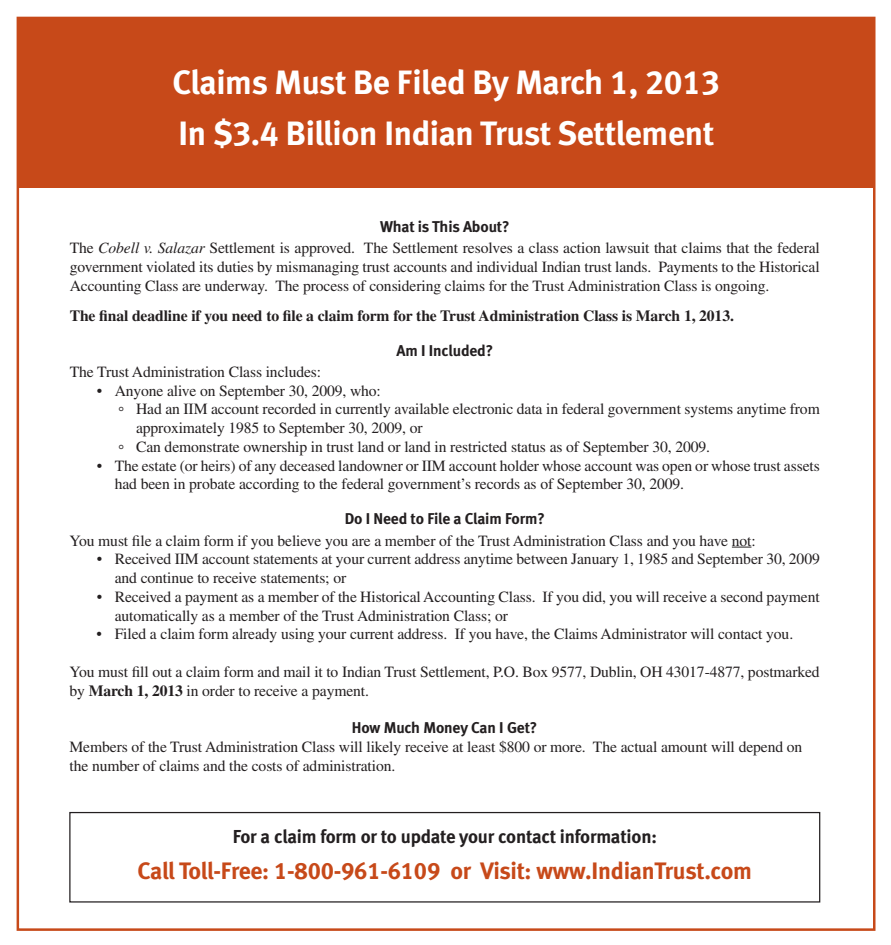
<style>
.page{position:relative;width:891px;height:945px;background:#fff}
.page>*{position:absolute;margin:0;border:0;box-sizing:border-box;transform-origin:0 0}
.t1{font:33.75px/50.6px "Meta Bold LF";letter-spacing:-.01em;color:#fff}
.t2{font:23.75px "Meta Bold LF";letter-spacing:-.01em;color:#c74919}
.t3{font:18.75px "Meta Bold LF";letter-spacing:-.01em;color:#231f20}
.t4{font:15.62px/18.8px "Times";letter-spacing:-.01em;color:#231f20}
.t5{font:700 15.62px "Times";letter-spacing:-.01em;color:#231f20}
.t6{font:15.62px "Meta Bold LF";letter-spacing:-.01em;color:#231f20}
.s1{font-style:italic}
.s2{font-weight:700}
</style>
<div class="page">
<div style="left:18px;top:18px;width:856px;height:170px;background:#c74919"></div>
<div style="left:69px;top:812px;width:751px;height:91px;border:1px solid #231f20"></div>
<svg style="left:731px;top:547px;width:20px;height:1px"></svg>
<h1 class="t1" style="left:172px;top:57px;width:549px">Claims Must Be Filed By March 1, 2013<br>In $3.4 Billion Indian Trust Settlement</h1>
<p class="t6" style="left:380px;top:217px;width:131px">What is This About?</p>
<p class="t4" style="left:70px;top:238px;width:751px;text-align:justify">The <span class="s1">Cobell v. Salazar</span> Settlement is approved. The Settlement resolves a class action lawsuit that claims that the federal government violated its duties by mismanaging trust accounts and individual Indian trust lands. Payments to the Historical Accounting Class are underway. The process of considering claims for the Trust Administration Class is ongoing.</p>
<p class="t5" style="left:70px;top:306px;width:665px">The final deadline if you need to file a claim form for the Trust Administration Class is March 1, 2013.</p>
<p class="t6" style="left:396px;top:341px;width:98px">Am I Included?</p>
<p class="t4" style="left:70px;top:362px;width:253px">The Trust Administration Class includes:</p>
<p class="t4" style="left:136px;top:381px;width:685px;text-indent:-39px">• Anyone alive on September 30, 2009, who:<br>Had an IIM account recorded in currently available electronic data in federal government systems anytime from approximately 1985 to September 30, 2009, or<br>Can demonstrate ownership in trust land or land in restricted status as of September 30, 2009.</p>
<p class="t4" style="left:115px;top:456px;width:706px;text-indent:-18px">• The estate (or heirs) of any deceased landowner or IIM account holder whose account was open or whose trust assets had been in probate according to the federal government’s records as of September 30, 2009.</p>
<p class="t6" style="left:344px;top:510px;width:201px">Do I Need to File a Claim Form?</p>
<p class="t4" style="left:70px;top:531px;width:687px">You must file a claim form if you believe you are a member of the Trust Administration Class and you have not:</p>
<p class="t4" style="left:115px;top:550px;width:706px;text-indent:-18px">• Received IIM account statements at your current address anytime between January 1, 1985 and September 30, 2009 and continue to receive statements; or</p>
<p class="t4" style="left:115px;top:587px;width:706px;text-indent:-18px">• Received a payment as a member of the Historical Accounting Class. If you did, you will receive a second payment automatically as a member of the Trust Administration Class; or</p>
<p class="t4" style="left:97px;top:625px;width:697px">• Filed a claim form already using your current address. If you have, the Claims Administrator will contact you.</p>
<p class="t4" style="left:69px;top:662px;width:751px">You must fill out a claim form and mail it to Indian Trust Settlement, P.O. Box 9577, Dublin, OH 43017-4877, postmarked by <span class="s2">March 1, 2013</span> in order to receive a payment.</p>
<p class="t6" style="left:352px;top:718px;width:187px">How Much Money Can I Get?</p>
<p class="t4" style="left:69px;top:737px;width:734px">Members of the Trust Administration Class will likely receive at least $800 or more. The actual amount will depend on the number of claims and the costs of administration.</p>
<p class="t3" style="left:233px;top:826px;width:425px">For a claim form or to update your contact information:</p>
<h2 class="t2" style="left:137px;top:857px;width:615px">Call Toll-Free: 1-800-961-6109 or Visit: www.IndianTrust.com</h2>
</div>
